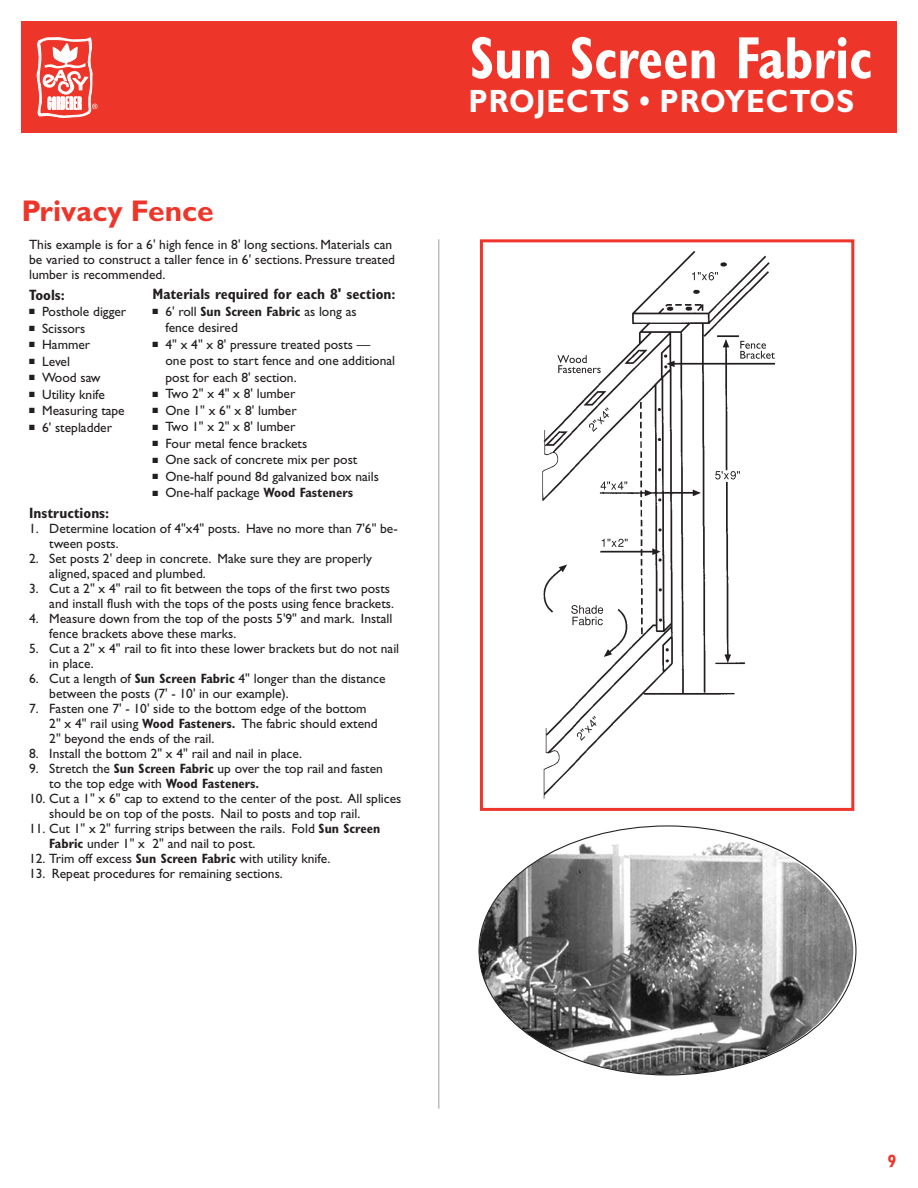
<style>
.page{position:relative;width:918px;height:1188px;background:#fff}
.page>*{position:absolute;margin:0;border:0;box-sizing:border-box;transform-origin:0 0}
.t1{font:700 condensed 59.85px "Gill Sans";color:#fff;scale:.91 1}
.t2{font:700 32.4px "Gill Sans";letter-spacing:.03em;color:#fff;scale:.91 1}
.t3{font:700 30px "Gill Sans";color:#ee3529}
.t4{font:700 18px "Gill Sans";color:#ee3529;scale:.91 1}
.t5{font:700 condensed 15px "Gill Sans";color:#231f20}
.t6{font:13.5px/15px "Gill Sans";color:#231f20}
.s1{font-weight:700;font-stretch:condensed}
</style>
<div class="page">
<img style="left:543px;top:252px;width:232px;height:546px">
<svg style="left:692px;top:272px;width:26px;height:8px"></svg>
<svg style="left:740px;top:341px;width:35px;height:18px"></svg>
<svg style="left:557px;top:355px;width:44px;height:18px"></svg>
<svg style="left:588px;top:407px;width:21px;height:25px"></svg>
<svg style="left:601px;top:481px;width:26px;height:9px"></svg>
<svg style="left:602px;top:539px;width:26px;height:8px"></svg>
<svg style="left:571px;top:605px;width:32px;height:20px"></svg>
<svg style="left:715px;top:471px;width:25px;height:8px"></svg>
<svg style="left:576px;top:716px;width:20px;height:25px"></svg>
<div style="left:480px;top:239px;width:374px;height:572px;border:3px solid #ee3529"></div>
<svg style="left:478px;top:825px;width:378px;height:251px"></svg>
<hr style="left:438px;top:239px;width:1px;height:870px;background:#bcbdc0">
<div style="left:22px;top:22px;width:446px;height:111px;background:#ee3529"></div>
<div style="left:453px;top:22px;width:443px;height:111px;background:#ee3529"></div>
<svg style="left:37px;top:37px;width:60px;height:81px"></svg>
<h3 class="t3" style="left:22px;top:199px;width:194px">Privacy Fence</h3>
<p class="t6" style="left:29px;top:239px;width:367px">This example is for a 6' high fence in 8' long sections. Materials can be varied to construct a taller fence in 6' sections. Pressure treated lumber is recommended.</p>
<p class="t5" style="left:29px;top:289px;width:37px">Tools:</p>
<p class="t6" style="left:29px;top:306px;width:99px">■ Posthole digger</p>
<p class="t6" style="left:29px;top:322px;width:58px">■ Scissors</p>
<p class="t6" style="left:29px;top:339px;width:63px">■ Hammer</p>
<p class="t6" style="left:29px;top:355px;width:42px">■ Level</p>
<p class="t6" style="left:29px;top:372px;width:73px">■ Wood saw</p>
<p class="t6" style="left:29px;top:388px;width:77px">■ Utility knife</p>
<p class="t6" style="left:29px;top:405px;width:97px">■ Measuring tape</p>
<p class="t6" style="left:29px;top:421px;width:85px">■ 6' stepladder</p>
<p class="t5" style="left:152px;top:289px;width:245px">Materials required for each 8' section:</p>
<p class="t6" style="left:165px;top:304px;width:193px;line-height:16.5px;text-indent:-13px">■ 6' roll <span class="s1">Sun Screen Fabric</span> as long as fence desired</p>
<p class="t6" style="left:165px;top:337px;width:231px;line-height:16.5px;text-indent:-13px">■ 4" x 4" x 8' pressure treated posts —<br>one post to start fence and one additional post for each 8' section.</p>
<p class="t6" style="left:152px;top:388px;width:145px">■ Two 2" x 4" x 8' lumber</p>
<p class="t6" style="left:152px;top:404px;width:146px">■ One 1" x 6" x 8' lumber</p>
<p class="t6" style="left:152px;top:421px;width:145px">■ Two 1" x 2" x 8' lumber</p>
<p class="t6" style="left:152px;top:437px;width:156px">■ Four metal fence brackets</p>
<p class="t6" style="left:152px;top:454px;width:207px">■ One sack of concrete mix per post</p>
<p class="t6" style="left:152px;top:470px;width:228px">■ One-half pound 8d galvanized box nails</p>
<p class="t6" style="left:152px;top:487px;width:202px">■ One-half package <span class="s1">Wood Fasteners</span></p>
<p class="t5" style="left:29px;top:507px;width:82px">Instructions:</p>
<p class="t6" style="left:49px;top:522px;width:350px;text-indent:-20px">1. Determine location of 4"x4" posts. Have no more than 7'6" be&shy;tween posts.</p>
<p class="t6" style="left:49px;top:552px;width:324px;text-indent:-20px">2. Set posts 2' deep in concrete. Make sure they are properly aligned, spaced and plumbed.</p>
<p class="t6" style="left:29px;top:582px;width:366px;text-align:right">3. Cut a 2" x 4" rail to fit between the tops of the first two posts and install flush with the tops of the posts using fence brackets.</p>
<p class="t6" style="left:49px;top:612px;width:345px;text-indent:-20px">4. Measure down from the top of the posts 5'9" and mark. Install fence brackets above these marks.</p>
<p class="t6" style="left:49px;top:642px;width:351px;text-indent:-20px">5. Cut a 2" x 4" rail to fit into these lower brackets but do not nail in place.</p>
<p class="t6" style="left:49px;top:672px;width:338px;text-indent:-20px">6. Cut a length of <span class="s1">Sun Screen Fabric</span> 4" longer than the distance between the posts (7' - 10' in our example).</p>
<p class="t6" style="left:49px;top:702px;width:330px;text-indent:-20px">7. Fasten one 7' - 10' side to the bottom edge of the bottom<br>2" x 4" rail using <span class="s1">Wood Fasteners.</span> The fabric should extend<br>2" beyond the ends of the rail.</p>
<p class="t6" style="left:29px;top:747px;width:275px">8. Install the bottom 2" x 4" rail and nail in place.</p>
<p class="t6" style="left:49px;top:762px;width:335px;text-indent:-20px">9. Stretch the <span class="s1">Sun Screen Fabric</span> up over the top rail and fasten to the top edge with <span class="s1">Wood Fasteners.</span></p>
<p class="t6" style="left:49px;top:792px;width:354px;text-indent:-20px">10. Cut a 1" x 6" cap to extend to the center of the post. All splices should be on top of the posts. Nail to posts and top rail.</p>
<p class="t6" style="left:49px;top:822px;width:332px;text-indent:-20px">11. Cut 1" x 2" furring strips between the rails. Fold <span class="s1">Sun Screen<br>Fabric</span> under 1" x 2" and nail to post.</p>
<p class="t6" style="left:29px;top:852px;width:303px">12. Trim off excess <span class="s1">Sun Screen Fabric</span> with utility knife.</p>
<p class="t6" style="left:29px;top:867px;width:255px">13. Repeat procedures for remaining sections.</p>
<h1 class="t1" style="left:470px;top:35px;width:444px">Sun Screen Fabric</h1>
<h2 class="t2" style="left:469px;top:88px;width:425px">PROJECTS • PROYECTOS</h2>
<h3 class="t4" style="left:887px;top:1154px;width:11px">9</h3>
</div>
